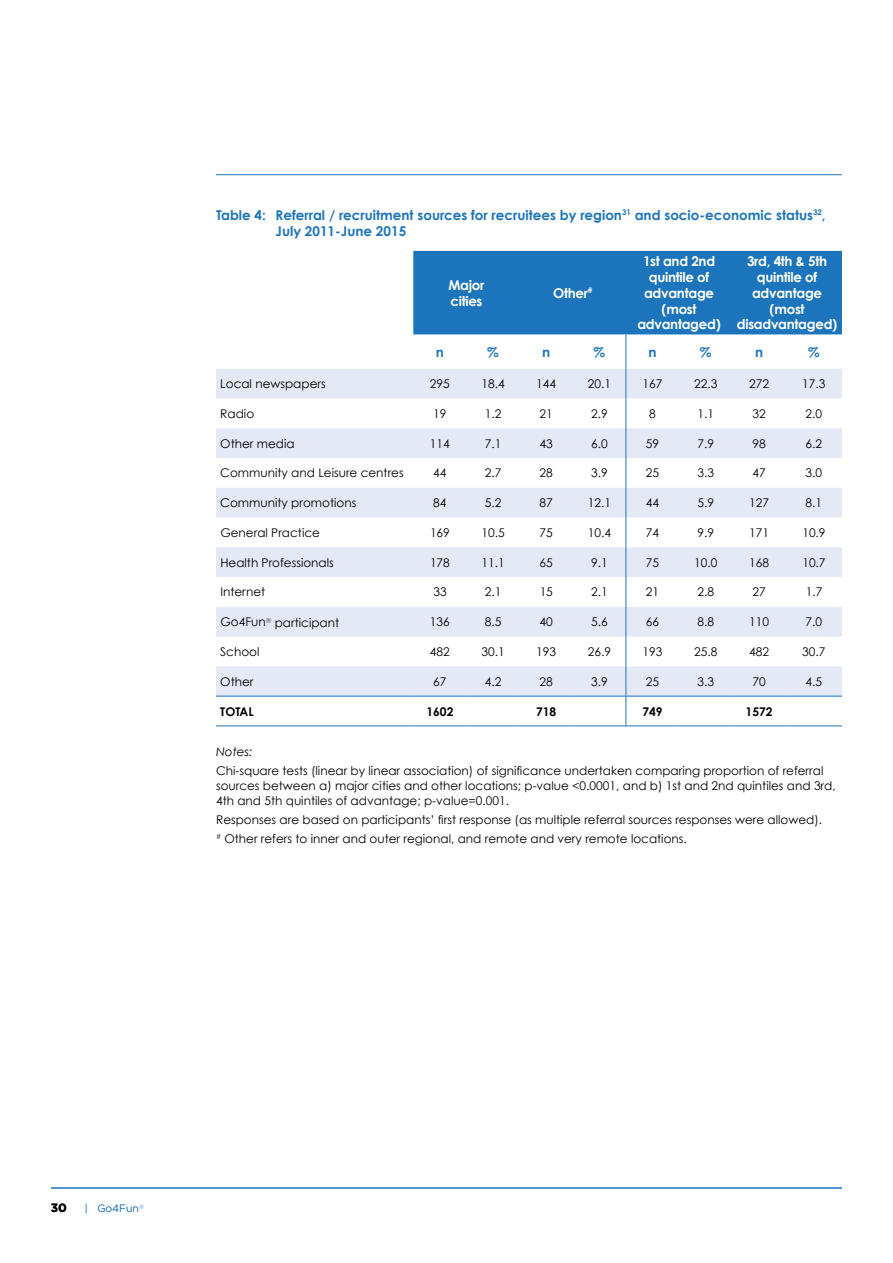
<style>
.page{position:relative;width:893px;height:1263px;background:#fff}
.page>*{position:absolute;margin:0;border:0;box-sizing:border-box;transform-origin:0 0}
.t1{font:700 13.5px/15.8px "Century Gothic";letter-spacing:-.02em;color:#fff;text-align:center}
.t2{font:700 13.5px/16.5px "Century Gothic";color:#1c75bc}
.t3{font:12px/15px "Century Gothic";color:#000}
.t4{font:700 12px "Century Gothic";color:#000}
.t5{font:italic 12px "Century Gothic";color:#000}
.t6{font:700 12px "Gotham";color:#000}
.t7{font:300 10.5px "Gotham";color:#1c75bc}
</style>
<div class="page">
<hr style="left:216px;top:174px;width:626px;height:1px;background:#1c75bc">
<div style="left:413px;top:251px;width:429px;height:84px;background:#1c75bc"></div>
<svg style="left:216px;top:369px;width:626px;height:327px;fill:#e5e9f6"></svg>
<hr style="left:216px;top:696px;width:197px;height:1px;background:#1c75bc">
<hr style="left:413px;top:696px;width:53px;height:1px;background:#1c75bc">
<hr style="left:466px;top:696px;width:54px;height:1px;background:#1c75bc">
<hr style="left:520px;top:696px;width:53px;height:1px;background:#1c75bc">
<hr style="left:573px;top:696px;width:53px;height:1px;background:#1c75bc">
<hr style="left:626px;top:696px;width:53px;height:1px;background:#1c75bc">
<hr style="left:679px;top:696px;width:53px;height:1px;background:#1c75bc">
<hr style="left:732px;top:696px;width:54px;height:1px;background:#1c75bc">
<hr style="left:786px;top:696px;width:56px;height:1px;background:#1c75bc">
<hr style="left:216px;top:725px;width:197px;height:1px;background:#1c75bc">
<hr style="left:413px;top:725px;width:53px;height:1px;background:#1c75bc">
<hr style="left:466px;top:725px;width:54px;height:1px;background:#1c75bc">
<hr style="left:520px;top:725px;width:53px;height:1px;background:#1c75bc">
<hr style="left:573px;top:725px;width:53px;height:1px;background:#1c75bc">
<hr style="left:626px;top:725px;width:53px;height:1px;background:#1c75bc">
<hr style="left:679px;top:725px;width:53px;height:1px;background:#1c75bc">
<hr style="left:732px;top:725px;width:54px;height:1px;background:#1c75bc">
<hr style="left:786px;top:725px;width:56px;height:1px;background:#1c75bc">
<hr style="left:626px;top:335px;width:1px;height:34px;background:#1c75bc">
<svg style="left:626px;top:369px;width:1px;height:29px"></svg>
<hr style="left:626px;top:398px;width:1px;height:30px;background:#1c75bc">
<hr style="left:626px;top:428px;width:1px;height:30px;background:#1c75bc">
<hr style="left:626px;top:458px;width:1px;height:30px;background:#1c75bc">
<svg style="left:626px;top:488px;width:1px;height:29px"></svg>
<hr style="left:626px;top:517px;width:1px;height:30px;background:#1c75bc">
<hr style="left:626px;top:547px;width:1px;height:30px;background:#1c75bc">
<hr style="left:626px;top:577px;width:1px;height:30px;background:#1c75bc">
<hr style="left:626px;top:607px;width:1px;height:30px;background:#1c75bc">
<svg style="left:626px;top:637px;width:1px;height:29px"></svg>
<hr style="left:626px;top:666px;width:1px;height:30px;background:#1c75bc">
<svg style="left:626px;top:696px;width:1px;height:29px"></svg>
<hr style="left:51px;top:1187px;width:791px;height:1px;background:#1c75bc">
<p class="t2" style="left:276px;top:206px;width:552px;text-indent:-60px">Table 4: Referral / recruitment sources for recruitees by region<sup>31</sup> and socio-economic status<sup>32</sup>,<br>July 2011-June 2015</p>
<p class="t1" style="left:448px;top:276px;width:38px;line-height:16.2px;text-align:left">Major cities</p>
<p class="t1" style="left:553px;top:285px;width:41px">Other<sup>#</sup></p>
<p class="t1" style="left:637px;top:253px;width:85px">1st and 2nd quintile of advantage (most advantaged)</p>
<p class="t1" style="left:737px;top:253px;width:102px">3rd, 4th &amp; 5th quintile of advantage (most disadvantaged)</p>
<p class="t2" style="left:436px;top:343px;width:10px">n</p>
<p class="t2" style="left:487px;top:343px;width:13px">%</p>
<p class="t2" style="left:542px;top:343px;width:10px">n</p>
<p class="t2" style="left:594px;top:343px;width:13px">%</p>
<p class="t2" style="left:648px;top:343px;width:10px">n</p>
<p class="t2" style="left:700px;top:343px;width:13px">%</p>
<p class="t2" style="left:755px;top:343px;width:10px">n</p>
<p class="t2" style="left:808px;top:343px;width:13px">%</p>
<p class="t3" style="left:220px;top:376px;width:107px">Local newspapers</p>
<p class="t3" style="left:430px;top:376px;width:21px">295</p>
<p class="t3" style="left:481px;top:376px;width:25px">18.4</p>
<p class="t3" style="left:536px;top:376px;width:21px">144</p>
<p class="t3" style="left:588px;top:376px;width:25px">20.1</p>
<p class="t3" style="left:643px;top:376px;width:21px">167</p>
<p class="t3" style="left:694px;top:376px;width:25px">22.3</p>
<p class="t3" style="left:749px;top:376px;width:21px">272</p>
<p class="t3" style="left:802px;top:376px;width:25px">17.3</p>
<p class="t3" style="left:220px;top:406px;width:35px">Radio</p>
<p class="t3" style="left:433px;top:406px;width:15px">19</p>
<p class="t3" style="left:485px;top:406px;width:18px">1.2</p>
<p class="t3" style="left:540px;top:406px;width:15px">21</p>
<p class="t3" style="left:591px;top:406px;width:18px">2.9</p>
<p class="t3" style="left:649px;top:406px;width:8px">8</p>
<p class="t3" style="left:697px;top:406px;width:18px">1.1</p>
<p class="t3" style="left:752px;top:406px;width:15px">32</p>
<p class="t3" style="left:806px;top:406px;width:18px">2.0</p>
<p class="t3" style="left:220px;top:436px;width:76px">Other media</p>
<p class="t3" style="left:430px;top:436px;width:21px">114</p>
<p class="t3" style="left:485px;top:436px;width:18px">7.1</p>
<p class="t3" style="left:540px;top:436px;width:15px">43</p>
<p class="t3" style="left:591px;top:436px;width:18px">6.0</p>
<p class="t3" style="left:646px;top:436px;width:15px">59</p>
<p class="t3" style="left:697px;top:436px;width:18px">7.9</p>
<p class="t3" style="left:752px;top:436px;width:15px">98</p>
<p class="t3" style="left:806px;top:436px;width:18px">6.2</p>
<p class="t3" style="left:220px;top:465px;width:185px">Community and Leisure centres</p>
<p class="t3" style="left:433px;top:465px;width:15px">44</p>
<p class="t3" style="left:485px;top:465px;width:18px">2.7</p>
<p class="t3" style="left:540px;top:465px;width:15px">28</p>
<p class="t3" style="left:591px;top:465px;width:18px">3.9</p>
<p class="t3" style="left:646px;top:465px;width:15px">25</p>
<p class="t3" style="left:697px;top:465px;width:18px">3.3</p>
<p class="t3" style="left:752px;top:465px;width:15px">47</p>
<p class="t3" style="left:806px;top:465px;width:18px">3.0</p>
<p class="t3" style="left:220px;top:495px;width:137px">Community promotions</p>
<p class="t3" style="left:433px;top:495px;width:15px">84</p>
<p class="t3" style="left:485px;top:495px;width:18px">5.2</p>
<p class="t3" style="left:540px;top:495px;width:15px">87</p>
<p class="t3" style="left:588px;top:495px;width:25px">12.1</p>
<p class="t3" style="left:646px;top:495px;width:15px">44</p>
<p class="t3" style="left:697px;top:495px;width:18px">5.9</p>
<p class="t3" style="left:749px;top:495px;width:21px">127</p>
<p class="t3" style="left:806px;top:495px;width:18px">8.1</p>
<p class="t3" style="left:220px;top:525px;width:101px">General Practice</p>
<p class="t3" style="left:430px;top:525px;width:21px">169</p>
<p class="t3" style="left:481px;top:525px;width:25px">10.5</p>
<p class="t3" style="left:540px;top:525px;width:15px">75</p>
<p class="t3" style="left:588px;top:525px;width:25px">10.4</p>
<p class="t3" style="left:646px;top:525px;width:15px">74</p>
<p class="t3" style="left:697px;top:525px;width:18px">9.9</p>
<p class="t3" style="left:749px;top:525px;width:21px">171</p>
<p class="t3" style="left:802px;top:525px;width:25px">10.9</p>
<p class="t3" style="left:220px;top:555px;width:115px">Health Professionals</p>
<p class="t3" style="left:430px;top:555px;width:21px">178</p>
<p class="t3" style="left:481px;top:555px;width:25px">11.1</p>
<p class="t3" style="left:540px;top:555px;width:15px">65</p>
<p class="t3" style="left:591px;top:555px;width:18px">9.1</p>
<p class="t3" style="left:646px;top:555px;width:15px">75</p>
<p class="t3" style="left:694px;top:555px;width:25px">10.0</p>
<p class="t3" style="left:749px;top:555px;width:21px">168</p>
<p class="t3" style="left:802px;top:555px;width:25px">10.7</p>
<p class="t3" style="left:220px;top:584px;width:46px">Internet</p>
<p class="t3" style="left:433px;top:584px;width:15px">33</p>
<p class="t3" style="left:485px;top:584px;width:18px">2.1</p>
<p class="t3" style="left:540px;top:584px;width:15px">15</p>
<p class="t3" style="left:591px;top:584px;width:18px">2.1</p>
<p class="t3" style="left:646px;top:584px;width:15px">21</p>
<p class="t3" style="left:697px;top:584px;width:18px">2.8</p>
<p class="t3" style="left:752px;top:584px;width:15px">27</p>
<p class="t3" style="left:806px;top:584px;width:18px">1.7</p>
<p class="t3" style="left:220px;top:614px;width:120px">Go4Fun<sup>®</sup> participant</p>
<p class="t3" style="left:430px;top:614px;width:21px">136</p>
<p class="t3" style="left:485px;top:614px;width:18px">8.5</p>
<p class="t3" style="left:540px;top:614px;width:15px">40</p>
<p class="t3" style="left:591px;top:614px;width:18px">5.6</p>
<p class="t3" style="left:646px;top:614px;width:15px">66</p>
<p class="t3" style="left:697px;top:614px;width:18px">8.8</p>
<p class="t3" style="left:749px;top:614px;width:21px">110</p>
<p class="t3" style="left:806px;top:614px;width:18px">7.0</p>
<p class="t3" style="left:220px;top:644px;width:41px">School</p>
<p class="t3" style="left:430px;top:644px;width:21px">482</p>
<p class="t3" style="left:481px;top:644px;width:25px">30.1</p>
<p class="t3" style="left:536px;top:644px;width:21px">193</p>
<p class="t3" style="left:588px;top:644px;width:25px">26.9</p>
<p class="t3" style="left:643px;top:644px;width:21px">193</p>
<p class="t3" style="left:694px;top:644px;width:25px">25.8</p>
<p class="t3" style="left:749px;top:644px;width:21px">482</p>
<p class="t3" style="left:802px;top:644px;width:25px">30.7</p>
<p class="t3" style="left:220px;top:674px;width:35px">Other</p>
<p class="t3" style="left:433px;top:674px;width:15px">67</p>
<p class="t3" style="left:485px;top:674px;width:18px">4.2</p>
<p class="t3" style="left:540px;top:674px;width:15px">28</p>
<p class="t3" style="left:591px;top:674px;width:18px">3.9</p>
<p class="t3" style="left:646px;top:674px;width:15px">25</p>
<p class="t3" style="left:697px;top:674px;width:18px">3.3</p>
<p class="t3" style="left:752px;top:674px;width:15px">70</p>
<p class="t3" style="left:806px;top:674px;width:18px">4.5</p>
<p class="t4" style="left:220px;top:704px;width:35px">TOTAL</p>
<p class="t4" style="left:426px;top:704px;width:28px">1602</p>
<p class="t4" style="left:536px;top:704px;width:22px">718</p>
<p class="t4" style="left:642px;top:704px;width:22px">749</p>
<p class="t4" style="left:746px;top:704px;width:28px">1572</p>
<p class="t5" style="left:216px;top:744px;width:38px">Notes:</p>
<p class="t3" style="left:216px;top:763px;width:621px">Chi-square tests (linear by linear association) of significance undertaken comparing proportion of referral sources between a) major cities and other locations; p-value &lt;0.0001, and b) 1st and 2nd quintiles and 3rd,<br>4th and 5th quintiles of advantage; p-value=0.001.</p>
<p class="t3" style="left:216px;top:810px;width:608px;line-height:19.2px">Responses are based on participants’ first response (as multiple referral sources responses were allowed). <sup>#</sup> Other refers to inner and outer regional, and remote and very remote locations.</p>
<p class="t6" style="left:51px;top:1200px;width:18px">30</p>
<p class="t7" style="left:85px;top:1203px;width:61px">| Go4Fun<sup>®</sup></p>
</div>
